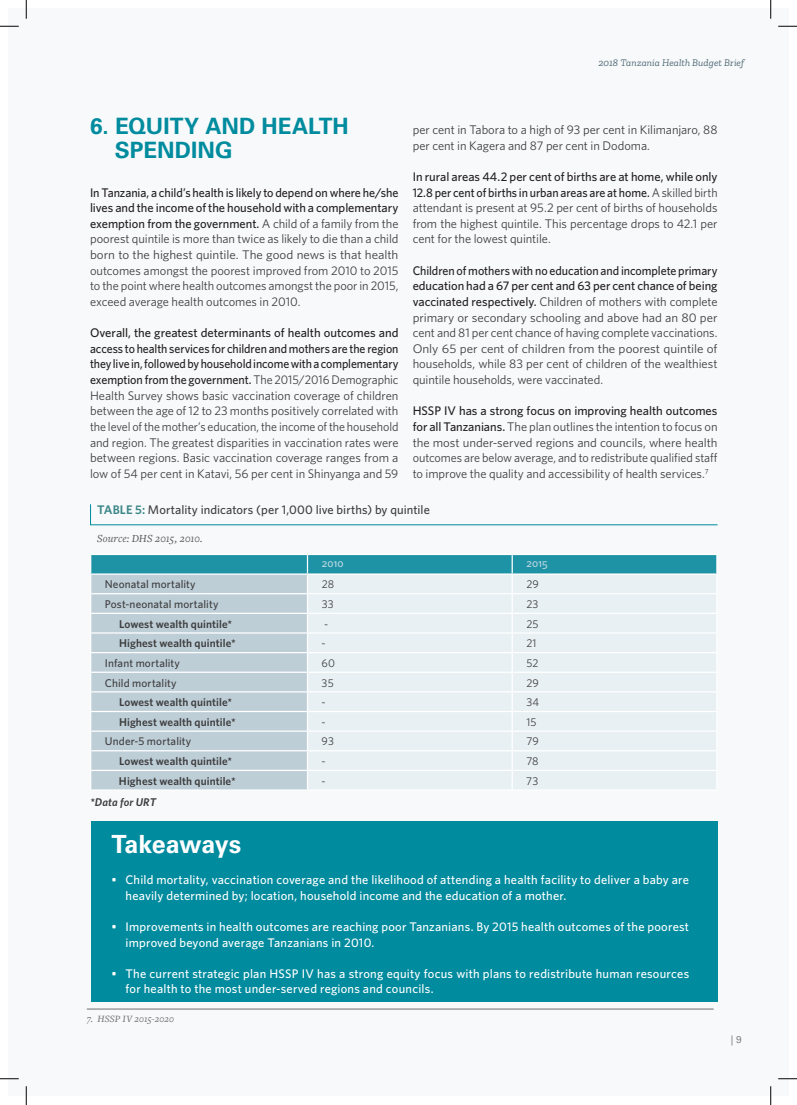
<style>
.page{position:relative;width:797px;height:1105px;background:#fff}
.page>*{position:absolute;margin:0;border:0;box-sizing:border-box;transform-origin:0 0}
.t1{font:700 25px "Univers LT Std";letter-spacing:-.01em;color:#fff}
.t2{font:700 22.5px/23.8px "Univers LT Std";color:#008b9e}
.t3{font:12.5px/15.6px "Whitney HTF";letter-spacing:-.005em;color:#3e3e3f;text-align:justify}
.t4{font:12.5px/15.6px "Whitney HTF";letter-spacing:-.005em;color:#3e3e3f;text-align:justify;scale:.96 1}
.t5{font:500 12.5px/15.6px "Whitney HTF";letter-spacing:.015em;color:#fff}
.t6{font:500 12.5px "Whitney HTF";letter-spacing:.005em;color:#3e3e3f}
.t7{font:600 11.25px "Whitney HTF";letter-spacing:.01em;color:#3e3e3f}
.t8{font:500 11.25px "Whitney HTF";letter-spacing:.01em;color:#3e3e3f}
.t9{font:11.25px "Whitney HTF";letter-spacing:.015em;color:#3e3e3f}
.t10{font:italic 11.25px "Freight Text Pro";letter-spacing:.005em;color:#57585a}
.t11{font:italic 600 11.25px "Whitney HTF";letter-spacing:.01em;color:#3e3e3f}
.t12{font:11.25px "Whitney HTF Medium SC";letter-spacing:.02em;color:#bfd8e2}
.t13{font:italic 10px "Zilla Slab";letter-spacing:.01em;color:#4e6874}
.t14{font:italic 10px "Freight Text Pro";letter-spacing:.015em;color:#6c6d70}
.t15{font:10px "Univers LT Std";color:#808285}
.s1{font-weight:500;color:#231f20}
.s2{font-weight:600;color:#3d8788}
</style>
<div class="page">
<div style="left:9px;top:9px;width:779px;height:1087px;background:#f7f9fa"></div>
<hr style="left:87px;top:1008px;width:626px;height:1px;background:#6c6d70">
<div style="left:91px;top:822px;width:626px;height:180px;background:#008b9e"></div>
<hr style="left:307px;top:789px;width:205px;height:2px;background:#fff">
<hr style="left:512px;top:789px;width:205px;height:2px;background:#fff">
<hr style="left:90px;top:789px;width:217px;height:2px;background:#fff">
<svg style="left:90px;top:554px;width:627px;height:235px"></svg>
<svg style="left:90px;top:504px;width:628px;height:22px"></svg>
<svg style="left:0;top:25px;width:19px;height:2px"></svg>
<svg style="left:778px;top:25px;width:19px;height:2px"></svg>
<svg style="left:0;top:1078px;width:19px;height:1px"></svg>
<svg style="left:778px;top:1078px;width:19px;height:1px"></svg>
<svg style="left:25px;top:0;width:2px;height:19px"></svg>
<svg style="left:25px;top:1086px;width:2px;height:19px"></svg>
<svg style="left:770px;top:0;width:1px;height:19px"></svg>
<svg style="left:770px;top:1086px;width:1px;height:19px"></svg>
<p class="t13" style="left:598px;top:58px;width:147px">2018 Tanzania Health Budget Brief</p>
<h2 class="t2" style="left:115px;top:114px;width:235px;text-indent:-25px">6. EQUITY AND HEALTH<br>SPENDING</h2>
<p class="t3" style="left:90px;top:184px;width:310px"><span class="s1">In Tanzania, a child’s health is likely to depend on where he/she lives and the income of the household with a complementary exemption from the government.</span> A child of a family from the poorest quintile is more than twice as likely to die than a child born to the highest quintile. The good news is that health outcomes amongst the poorest improved from 2010 to 2015 to the point where health outcomes amongst the poor in 2015, exceed average health outcomes in 2010.</p>
<p class="t4" style="left:90px;top:325px;width:323px"><span class="s1">Overall, the greatest determinants of health outcomes and access to health services for children and mothers are the region they live in, followed by household income with a complementary exemption from the government.</span> The 2015/2016 Demographic Health Survey shows basic vaccination coverage of children between the age of 12 to 23 months positively correlated with the level of the mother’s education, the income of the household and region. The greatest disparities in vaccination rates were between regions. Basic vaccination coverage ranges from a low of 54 per cent in Katavi, 56 per cent in Shinyanga and 59</p>
<p class="t3" style="left:412px;top:122px;width:306px">per cent in Tabora to a high of 93 per cent in Kilimanjaro, 88 per cent in Kagera and 87 per cent in Dodoma.</p>
<p class="t4" style="left:412px;top:168px;width:319px"><span class="s1">In rural areas 44.2 per cent of births are at home, while only 12.8 per cent of births in urban areas are at home.</span> A skilled birth attendant is present at 95.2 per cent of births of households from the highest quintile. This percentage drops to 42.1 per cent for the lowest quintile.</p>
<p class="t3" style="left:412px;top:262px;width:306px"><span class="s1">Children of mothers with no education and incomplete primary education had a 67 per cent and 63 per cent chance of being vaccinated respectively.</span> Children of mothers with complete primary or secondary schooling and above had an 80 per cent and 81 per cent chance of having complete vaccinations.<br>Only 65 per cent of children from the poorest quintile of households, while 83 per cent of children of the wealthiest quintile households, were vaccinated.</p>
<p class="t3" style="left:412px;top:403px;width:306px"><span class="s1">HSSP IV has a strong focus on improving health outcomes for all Tanzanians.</span> The plan outlines the intention to focus on the most under-served regions and councils, where health outcomes are below average, and to redistribute qualified staff to improve the quality and accessibility of health services.<sup>7</sup></p>
<p class="t6" style="left:97px;top:502px;width:334px"><span class="s2">TABLE 5:</span> Mortality indicators (per 1,000 live births) by quintile</p>
<p class="t10" style="left:97px;top:531px;width:107px">Source: DHS 2015, 2010.</p>
<p class="t12" style="left:322px;top:556px;width:24px">2010</p>
<p class="t12" style="left:526px;top:556px;width:23px">2015</p>
<p class="t8" style="left:105px;top:578px;width:92px">Neonatal mortality</p>
<p class="t9" style="left:322px;top:578px;width:14px">28</p>
<p class="t9" style="left:526px;top:578px;width:14px">29</p>
<p class="t8" style="left:105px;top:597px;width:115px">Post-neonatal mortality</p>
<p class="t9" style="left:322px;top:597px;width:13px">33</p>
<p class="t9" style="left:526px;top:597px;width:14px">23</p>
<p class="t7" style="left:119px;top:617px;width:115px">Lowest wealth quintile*</p>
<p class="t9" style="left:324px;top:617px;width:6px">-</p>
<p class="t9" style="left:526px;top:617px;width:14px">25</p>
<p class="t7" style="left:119px;top:637px;width:118px">Highest wealth quintile*</p>
<p class="t9" style="left:322px;top:637px;width:6px">-</p>
<p class="t9" style="left:526px;top:637px;width:12px">21</p>
<p class="t8" style="left:105px;top:656px;width:77px">Infant mortality</p>
<p class="t9" style="left:322px;top:656px;width:15px">60</p>
<p class="t9" style="left:526px;top:656px;width:14px">52</p>
<p class="t8" style="left:105px;top:676px;width:73px">Child mortality</p>
<p class="t9" style="left:322px;top:676px;width:14px">35</p>
<p class="t9" style="left:526px;top:676px;width:14px">29</p>
<p class="t7" style="left:119px;top:695px;width:115px">Lowest wealth quintile*</p>
<p class="t9" style="left:321px;top:696px;width:6px">-</p>
<p class="t9" style="left:526px;top:696px;width:14px">34</p>
<p class="t7" style="left:119px;top:715px;width:118px">Highest wealth quintile*</p>
<p class="t9" style="left:321px;top:715px;width:6px">-</p>
<p class="t9" style="left:526px;top:715px;width:12px">15</p>
<p class="t8" style="left:105px;top:735px;width:88px">Under-5 mortality</p>
<p class="t9" style="left:321px;top:735px;width:14px">93</p>
<p class="t9" style="left:526px;top:735px;width:14px">79</p>
<p class="t7" style="left:119px;top:754px;width:115px">Lowest wealth quintile*</p>
<p class="t9" style="left:321px;top:754px;width:6px">-</p>
<p class="t9" style="left:526px;top:754px;width:14px">78</p>
<p class="t7" style="left:119px;top:774px;width:118px">Highest wealth quintile*</p>
<p class="t9" style="left:321px;top:774px;width:6px">-</p>
<p class="t9" style="left:526px;top:774px;width:14px">73</p>
<p class="t11" style="left:90px;top:795px;width:68px">*Data for URT</p>
<h1 class="t1" style="left:111px;top:829px;width:131px">Takeaways</h1>
<p class="t5" style="left:125px;top:871px;width:565px;text-indent:-14px">• Child mortality, vaccination coverage and the likelihood of attending a health facility to deliver a baby are heavily determined by; location, household income and the education of a mother.</p>
<p class="t5" style="left:125px;top:918px;width:565px;text-indent:-14px">• Improvements in health outcomes are reaching poor Tanzanians. By 2015 health outcomes of the poorest improved beyond average Tanzanians in 2010.</p>
<p class="t5" style="left:125px;top:965px;width:565px;text-indent:-14px">• The current strategic plan HSSP IV has a strong equity focus with plans to redistribute human resources for health to the most under-served regions and councils.</p>
<p class="t14" style="left:87px;top:1012px;width:89px">7. HSSP IV 2015-2020</p>
<p class="t15" style="left:730px;top:1034px;width:12px">| 9</p>
</div>
